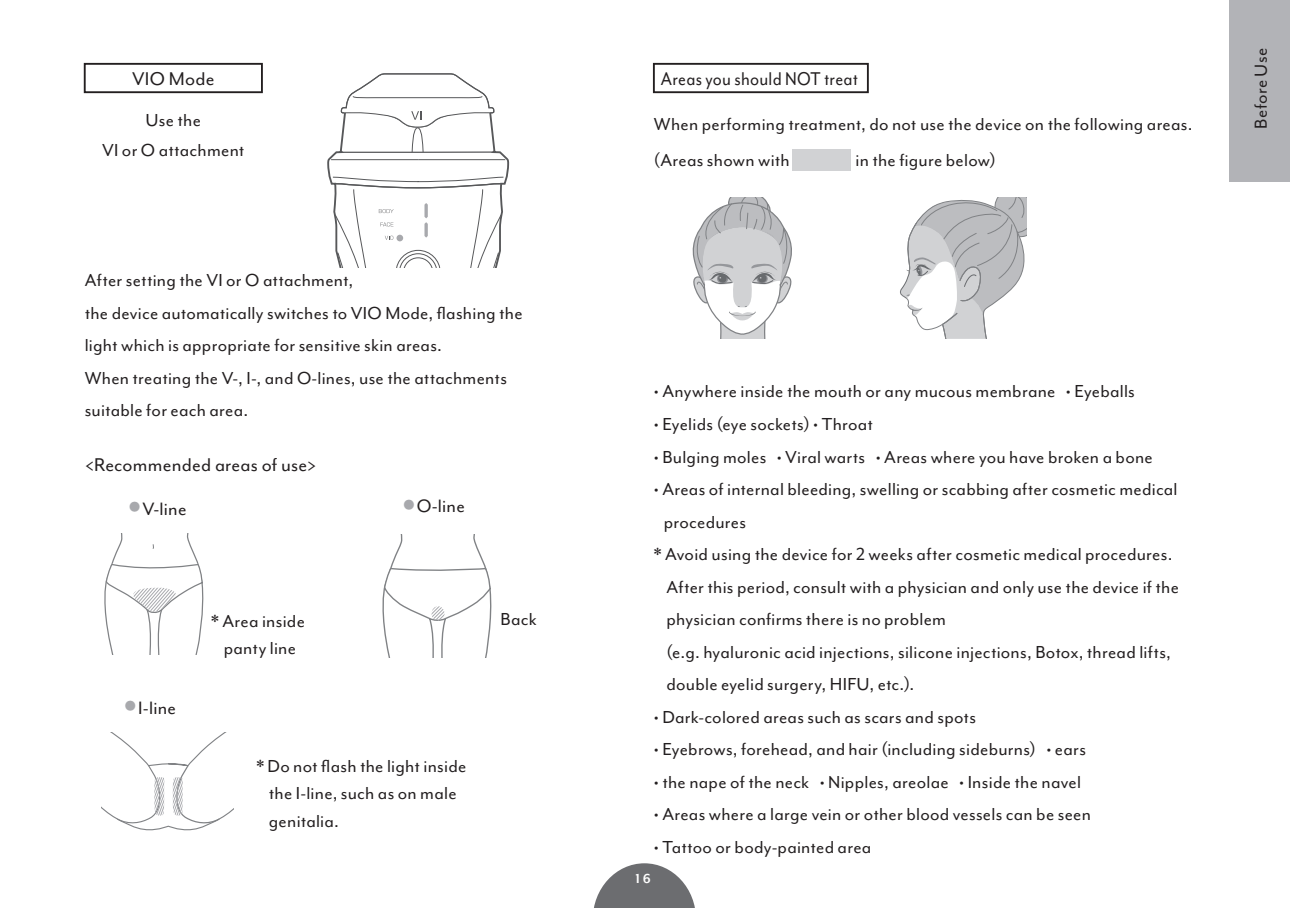
<style>
.page{position:relative;width:1290px;height:908px;background:#fff}
.page>*{position:absolute;margin:0;border:0;box-sizing:border-box;transform-origin:0 0}
.t1{font:21.25px "Mr Eaves Mod OT";letter-spacing:.01em;color:#231f20}
.t2{font:21.25px "Mr Eaves Mod OT";letter-spacing:.01em;color:#231f20;scale:.9 1}
.t3{font:20.5px "Mr Eaves Mod OT";letter-spacing:.01em;color:#231f20}
.t4{font:20px/32.5px "Mr Eaves Mod OT";letter-spacing:.01em;color:#231f20}
.t5{font:700 15px "Mr Eaves Mod OT";color:#fff}
</style>
<div class="page">
<svg style="left:594px;top:863px;width:101px;height:44px"></svg>
<div style="left:1230px;top:0;width:60px;height:181px;background:#b2b3b7"></div>
<svg style="left:382px;top:534px;width:110px;height:123px"></svg>
<svg style="left:101px;top:732px;width:132px;height:99px"></svg>
<svg style="left:327px;top:73px;width:183px;height:194px"></svg>
<div style="left:396px;top:234px;width:7px;height:7px;background:#a8a9ad;border-radius:50%"></div>
<svg style="left:692px;top:197px;width:100px;height:142px"></svg>
<svg style="left:900px;top:197px;width:127px;height:142px"></svg>
<svg style="left:104px;top:533px;width:100px;height:121px"></svg>
<div style="left:653px;top:63px;width:216px;height:30px;border:2px solid #231f20"></div>
<div style="left:84px;top:63px;width:179px;height:30px;border:2px solid #231f20"></div>
<div style="left:793px;top:149px;width:58px;height:21px;background:#d1d2d4"></div>
<p class="t1" style="left:132px;top:67px;width:84px">VIO Mode</p>
<p class="t4" style="left:102px;top:105px;width:144px;line-height:30px;text-align:center">Use the<br>VI or O attachment</p>
<p class="t4" style="left:85px;top:263px;width:439px">After setting the VI or O attachment,<br>the device automatically switches to VIO Mode, flashing the light which is appropriate for sensitive skin areas.<br>When treating the V-, I-, and O-lines, use the attachments suitable for each area.</p>
<p class="t1" style="left:85px;top:452px;width:233px">&lt;Recommended areas of use&gt;</p>
<p class="t3" style="left:129px;top:497px;width:59px"><sup>●</sup> V-line</p>
<p class="t3" style="left:403px;top:494px;width:63px"><sup>●</sup> O-line</p>
<p class="t3" style="left:125px;top:696px;width:53px"><sup>●</sup> I-line</p>
<p class="t4" style="left:211px;top:606px;width:95px;line-height:27.5px;text-align:center">* Area inside panty line</p>
<p class="t4" style="left:500px;top:602px;width:38px">Back</p>
<p class="t4" style="left:269px;top:751px;width:199px;line-height:27.5px;text-indent:-12px">* Do not flash the light inside the I-line, such as on male genitalia.</p>
<p class="t2" style="left:661px;top:67px;width:220px">Areas you should NOT treat</p>
<p class="t4" style="left:654px;top:107px;width:540px">When performing treatment, do not use the device on the following areas.</p>
<p class="t4" style="left:654px;top:143px;width:137px">(Areas shown with</p>
<p class="t4" style="left:855px;top:143px;width:142px">in the figure below)</p>
<p class="t4" style="left:1244px;top:128px;width:82px;rotate:-90deg">Before Use</p>
<p class="t4" style="left:654px;top:375px;width:483px">• Anywhere inside the mouth or any mucous membrane • Eyeballs</p>
<p class="t4" style="left:654px;top:407px;width:221px">• Eyelids (eye sockets) • Throat</p>
<p class="t4" style="left:654px;top:440px;width:500px">• Bulging moles • Viral warts • Areas where you have broken a bone</p>
<p class="t4" style="left:654px;top:472px;width:525px">• Areas of internal bleeding, swelling or scabbing after cosmetic medical</p>
<p class="t4" style="left:664px;top:505px;width:84px">procedures</p>
<p class="t4" style="left:654px;top:537px;width:520px">* Avoid using the device for 2 weeks after cosmetic medical procedures.</p>
<p class="t4" style="left:666px;top:570px;width:514px">After this period, consult with a physician and only use the device if the</p>
<p class="t4" style="left:666px;top:602px;width:281px">physician confirms there is no problem</p>
<p class="t4" style="left:666px;top:635px;width:506px">(e.g. hyaluronic acid injections, silicone injections, Botox, thread lifts,</p>
<p class="t4" style="left:666px;top:667px;width:249px">double eyelid surgery, HIFU, etc.).</p>
<p class="t4" style="left:654px;top:700px;width:324px">• Dark-colored areas such as scars and spots</p>
<p class="t4" style="left:654px;top:732px;width:434px">• Eyebrows, forehead, and hair (including sideburns) • ears</p>
<p class="t4" style="left:654px;top:765px;width:429px">• the nape of the neck • Nipples, areolae • Inside the navel</p>
<p class="t4" style="left:654px;top:797px;width:439px">• Areas where a large vein or other blood vessels can be seen</p>
<p class="t4" style="left:654px;top:830px;width:219px">• Tattoo or body-painted area</p>
<p class="t5" style="left:635px;top:869px;width:17px">16</p>
</div>
